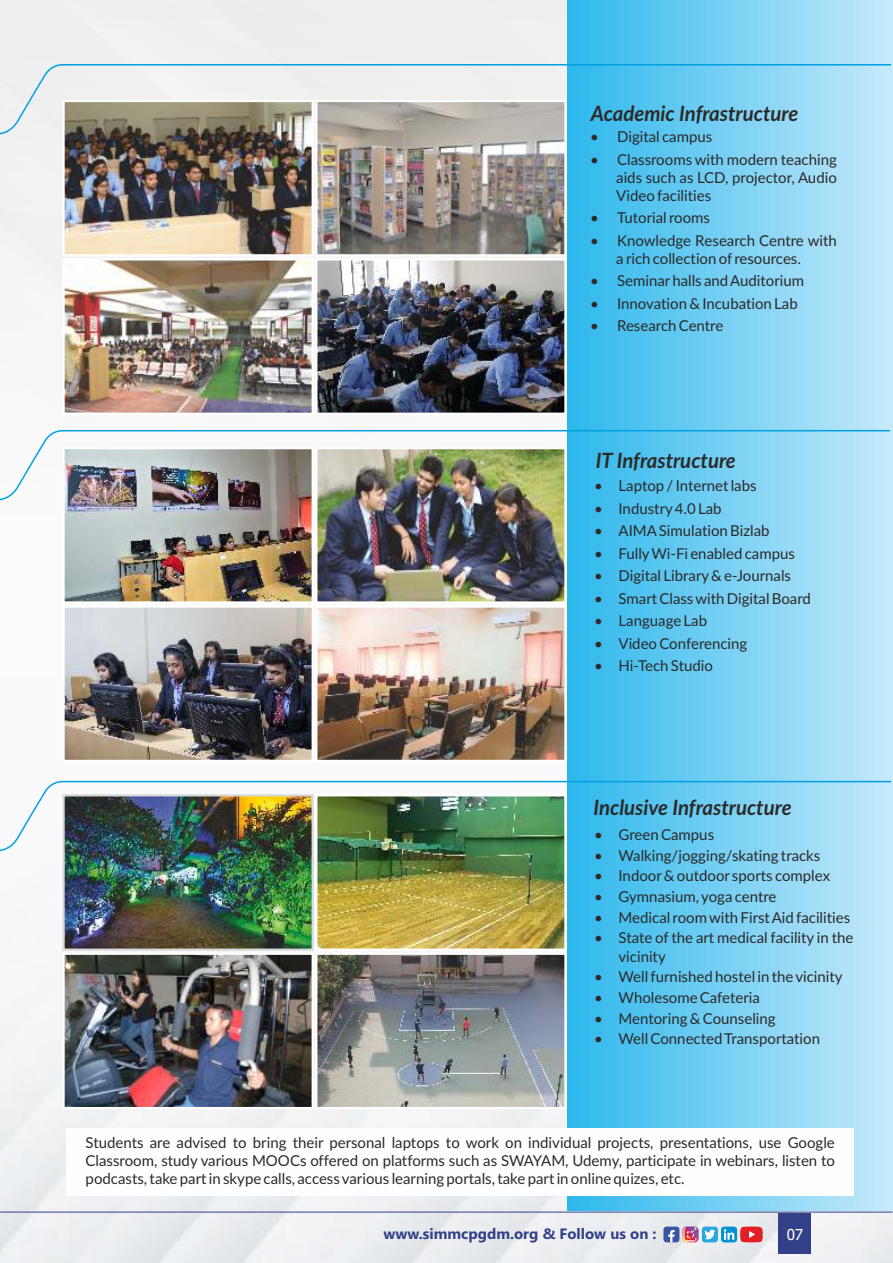
<style>
.page{position:relative;width:893px;height:1263px;background:#fff}
.page>*{position:absolute;margin:0;border:0;box-sizing:border-box;transform-origin:0 0}
.t1{font:italic 700 21px "Lato";color:#2b2a29}
.t2{font:15.15px "Tahoma";color:#fefefe}
.t3{font:15px/18px "Lato";color:#2b2a29;text-align:justify}
.t4{font:700 15px "Segoe UI";color:#314087}
</style>
<div class="page">
<div style="left:0;top:0;width:568px;height:214px;background:#eeefef"></div>
<img style="left:0;top:214px;width:893px;height:1049px">
<div style="left:568px;top:0;width:325px;height:1210px;background:linear-gradient(to right,#2db8ec,#c8e9fb)"></div>
<img style="left:65px;top:135px;width:246px;height:118px">
<div style="left:62px;top:100px;width:252px;height:156px;border:2px solid #fefefe"></div>
<img style="left:318px;top:135px;width:246px;height:118px">
<div style="left:315px;top:100px;width:252px;height:156px;border:2px solid #fefefe"></div>
<img style="left:65px;top:261px;width:246px;height:151px">
<div style="left:62px;top:258px;width:252px;height:157px;border:2px solid #fefefe"></div>
<img style="left:318px;top:261px;width:246px;height:151px">
<div style="left:315px;top:258px;width:252px;height:157px;border:2px solid #fefefe"></div>
<img style="left:65px;top:501px;width:246px;height:100px">
<div style="left:62px;top:447px;width:252px;height:157px;border:2px solid #fefefe"></div>
<img style="left:318px;top:501px;width:246px;height:100px">
<div style="left:315px;top:447px;width:252px;height:157px;border:2px solid #fefefe"></div>
<img style="left:65px;top:608px;width:246px;height:151px">
<div style="left:62px;top:605px;width:252px;height:157px;border:2px solid #fefefe"></div>
<img style="left:318px;top:608px;width:246px;height:151px">
<div style="left:315px;top:605px;width:252px;height:157px;border:2px solid #fff"></div>
<div style="left:66px;top:1128px;width:788px;height:67px;background:#fefefe"></div>
<img style="left:65px;top:955px;width:246px;height:151px">
<div style="left:62px;top:952px;width:252px;height:157px;border:2px solid #fefefe"></div>
<img style="left:318px;top:955px;width:246px;height:151px">
<div style="left:315px;top:952px;width:252px;height:157px;border:2px solid #fefefe"></div>
<img style="left:65px;top:852px;width:246px;height:96px">
<div style="left:62px;top:794px;width:252px;height:157px;border:2px solid #d9dada"></div>
<img style="left:0;top:429px;width:891px;height:72px">
<svg style="left:0;top:63px;width:892px;height:72px"></svg>
<img style="left:0;top:780px;width:892px;height:72px">
<div style="left:779px;top:1213px;width:32px;height:41px;background:#314087"></div>
<img style="left:683px;top:1226px;width:16px;height:16px;border-radius:4px">
<svg style="left:740px;top:1226px;width:23px;height:16px"></svg>
<div style="left:702px;top:1226px;width:16px;height:16px;background:#29a7e0;border-radius:3px"></div>
<svg style="left:705px;top:1229px;width:10px;height:10px"></svg>
<div style="left:663px;top:1226px;width:16px;height:16px;background:#3a559f;border-radius:3px"></div>
<svg style="left:668px;top:1230px;width:7px;height:12px"></svg>
<div style="left:721px;top:1226px;width:16px;height:16px;background:#0092d1;border-radius:3px"></div>
<svg style="left:724px;top:1229px;width:10px;height:11px"></svg>
<hr style="left:0;top:1212px;width:892px;height:1px;background:#314087">
<img style="left:318px;top:797px;width:246px;height:151px">
<div style="left:315px;top:794px;width:252px;height:157px;border:2px solid #fefefe"></div>
<h1 class="t1" style="left:591px;top:104px;width:209px">Academic Infrastructure</h1>
<p class="t3" style="left:590px;top:129px;width:124px">• Digital campus</p>
<p class="t3" style="left:616px;top:151px;width:222px;text-indent:-26px">• Classrooms with modern teaching aids such as LCD, projector, Audio Video facilities</p>
<p class="t3" style="left:590px;top:210px;width:121px">• Tutorial rooms</p>
<p class="t3" style="left:616px;top:232px;width:222px;text-indent:-26px">• Knowledge Research Centre with a rich collection ofresources.</p>
<p class="t3" style="left:590px;top:273px;width:215px">• Seminarhalls and Auditorium</p>
<p class="t3" style="left:590px;top:295px;width:209px">• Innovation &amp; Incubation Lab</p>
<p class="t3" style="left:590px;top:318px;width:135px">• Research Centre</p>
<h1 class="t1" style="left:596px;top:451px;width:142px">IT Infrastructure</h1>
<p class="t3" style="left:594px;top:478px;width:164px">• Laptop / Internet labs</p>
<p class="t3" style="left:594px;top:500px;width:129px">• Industry4.0 Lab</p>
<p class="t3" style="left:594px;top:523px;width:177px">• AIMASimulation Bizlab</p>
<p class="t3" style="left:594px;top:545px;width:202px">• FullyWi-Fi enabled campus</p>
<p class="t3" style="left:594px;top:568px;width:198px">• Digital Library&amp; e-Journals</p>
<p class="t3" style="left:594px;top:590px;width:218px">• Smart Class with Digital Board</p>
<p class="t3" style="left:594px;top:613px;width:114px">• Language Lab</p>
<p class="t3" style="left:594px;top:635px;width:155px">• Video Conferencing</p>
<p class="t3" style="left:594px;top:658px;width:120px">• Hi-Tech Studio</p>
<h1 class="t1" style="left:593px;top:798px;width:200px">Inclusive Infrastructure</h1>
<p class="t3" style="left:594px;top:826px;width:121px">• Green Campus</p>
<p class="t3" style="left:594px;top:847px;width:228px">• Walking/jogging/skating tracks</p>
<p class="t3" style="left:594px;top:868px;width:237px">• Indoor&amp; outdoor sports complex</p>
<p class="t3" style="left:594px;top:888px;width:184px">• Gymnasium, yoga centre</p>
<p class="t3" style="left:594px;top:909px;width:257px">• Medical room with First Aid facilities</p>
<p class="t3" style="left:618px;top:930px;width:236px;text-indent:-24px">• State of the art medical facility in the vicinity</p>
<p class="t3" style="left:594px;top:968px;width:250px">• Well furnished hostel in the vicinity</p>
<p class="t3" style="left:594px;top:989px;width:167px">• Wholesome Cafeteria</p>
<p class="t3" style="left:594px;top:1010px;width:183px">• Mentoring &amp; Counseling</p>
<p class="t3" style="left:594px;top:1031px;width:227px">• Well Connected Transportation</p>
<p class="t3" style="left:86px;top:1135px;width:751px">Students are advised to bring their personal laptops to work on individual projects, presentations, use Google Classroom, study various MOOCs offered on platforms such as SWAYAM, Udemy, participate in webinars, listen to podcasts, take part in skype calls, access various learning portals, take part in online quizes, etc.</p>
<p class="t4" style="left:384px;top:1228px;width:275px">www.simmcpgdm.org &amp; Follow us on :</p>
<p class="t2" style="left:787px;top:1228px;width:18px">07</p>
</div>
